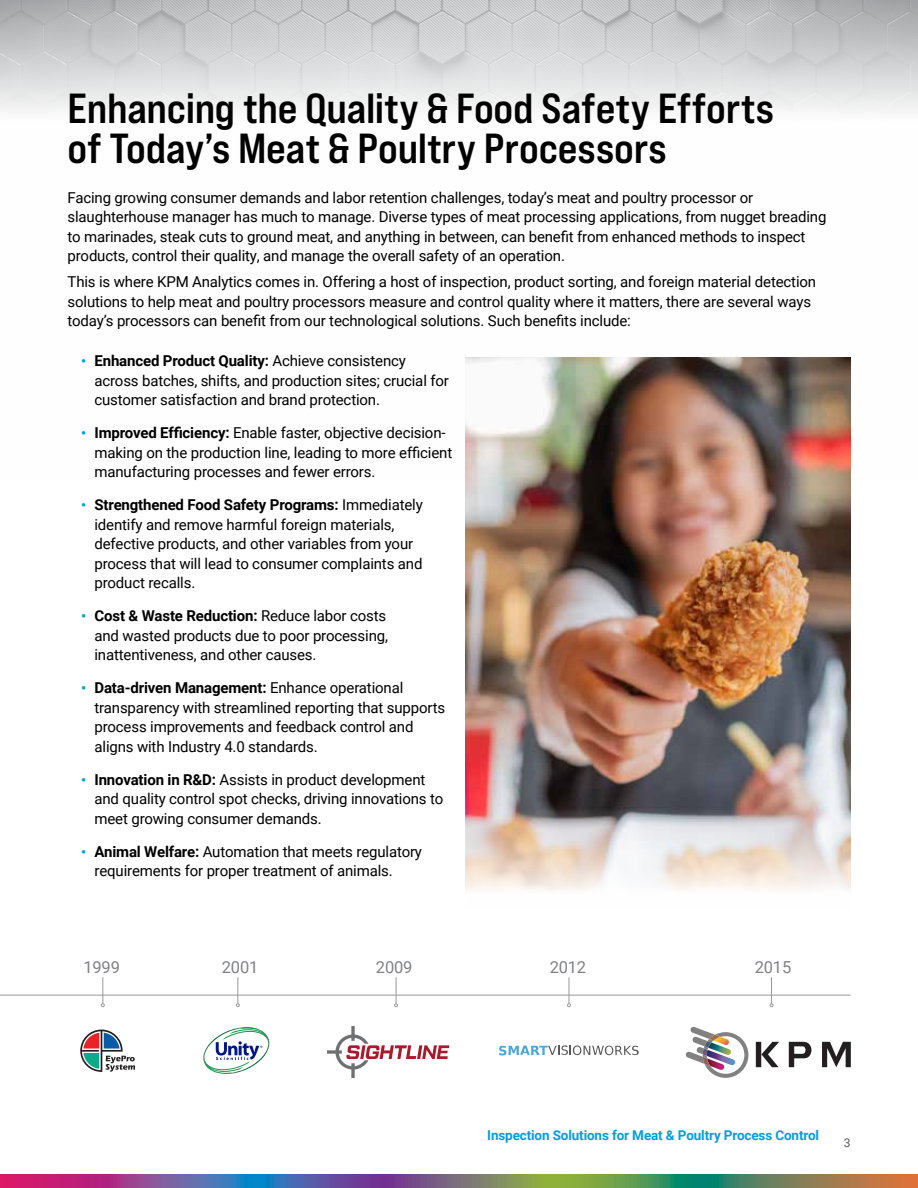
<style>
.page{position:relative;width:918px;height:1188px;background:#fff}
.page>*{position:absolute;margin:0;border:0;box-sizing:border-box;transform-origin:0 0}
.t1{font:42px/40.5px "Bebas Neue Pro Exp Bd";letter-spacing:-.005em;color:#000}
.t2{font:16.5px "Roboto";letter-spacing:-.01em;color:#808184}
.t3{font:15px/19.5px "Roboto";letter-spacing:-.01em;color:#000}
.t4{font:700 13.5px "Roboto";letter-spacing:-.01em;color:#00a0dd}
.t5{font:12px "Roboto";color:#58595b}
.s1{font-weight:700;font-size:14.25px;color:#00a0dd}
.s2{font-weight:700}
</style>
<div class="page">
<img style="left:0;top:0;width:918px;height:481px">
<svg style="left:1px;top:1174px;width:917px;height:14px;background:#776c75"></svg>
<svg style="left:0;top:1174px;width:1px;height:14px"></svg>
<img style="left:465px;top:358px;width:385px;height:533px">
<hr style="left:0;top:995px;width:850px;height:1px;background:#97989a">
<svg style="left:80px;top:1030px;width:55px;height:42px"></svg>
<svg style="left:203px;top:1027px;width:66px;height:47px"></svg>
<svg style="left:327px;top:1026px;width:122px;height:52px"></svg>
<div style="left:369px;top:1065px;width:73px;height:14px;background:#fff"></div>
<svg style="left:499px;top:1045px;width:140px;height:11px"></svg>
<svg style="left:101px;top:977px;width:4px;height:30px"></svg>
<svg style="left:236px;top:977px;width:4px;height:30px"></svg>
<svg style="left:394px;top:977px;width:4px;height:30px"></svg>
<svg style="left:567px;top:977px;width:4px;height:30px"></svg>
<svg style="left:770px;top:977px;width:3px;height:30px"></svg>
<svg style="left:685px;top:1026px;width:63px;height:52px"></svg>
<svg style="left:756px;top:1042px;width:23px;height:25px"></svg>
<svg style="left:789px;top:1042px;width:22px;height:25px"></svg>
<svg style="left:822px;top:1042px;width:29px;height:25px"></svg>
<h1 class="t1" style="left:68px;top:87px;width:708px">Enhancing the Quality &amp; Food Safety Efforts of Today’s Meat &amp; Poultry Processors</h1>
<p class="t3" style="left:68px;top:187px;width:760px">Facing growing consumer demands and labor retention challenges, today’s meat and poultry processor or slaughterhouse manager has much to manage. Diverse types of meat processing applications, from nugget breading to marinades, steak cuts to ground meat, and anything in between, can benefit from enhanced methods to inspect products, control their quality, and manage the overall safety of an operation.</p>
<p class="t3" style="left:68px;top:272px;width:750px">This is where KPM Analytics comes in. Offering a host of inspection, product sorting, and foreign material detection solutions to help meat and poultry processors measure and control quality where it matters, there are several ways today’s processors can benefit from our technological solutions. Such benefits include:</p>
<p class="t3" style="left:94px;top:350px;width:356px;text-indent:-14px"><span class="s1">•</span> <span class="s2">Enhanced Product Quality:</span> Achieve consistency across batches, shifts, and production sites; crucial for customer satisfaction and brand protection.</p>
<p class="t3" style="left:94px;top:422px;width:359px;text-indent:-14px"><span class="s1">•</span> <span class="s2">Improved Efficiency:</span> Enable faster, objective decision&shy;making on the production line, leading to more efficient manufacturing processes and fewer errors.</p>
<p class="t3" style="left:94px;top:494px;width:330px;text-indent:-14px"><span class="s1">•</span> <span class="s2">Strengthened Food Safety Programs:</span> Immediately identify and remove harmful foreign materials, defective products, and other variables from your process that will lead to consumer complaints and product recalls.</p>
<p class="t3" style="left:94px;top:605px;width:295px;text-align:justify;text-indent:-14px"><span class="s1">•</span> <span class="s2">Cost &amp; Waste Reduction:</span> Reduce labor costs and wasted products due to poor processing, inattentiveness, and other causes.</p>
<p class="t3" style="left:94px;top:677px;width:352px;text-indent:-14px"><span class="s1">•</span> <span class="s2">Data-driven Management:</span> Enhance operational transparency with streamlined reporting that supports process improvements and feedback control and aligns with Industry 4.0 standards.</p>
<p class="t3" style="left:94px;top:769px;width:350px;text-indent:-14px"><span class="s1">•</span> <span class="s2">Innovation in R&amp;D:</span> Assists in product development and quality control spot checks, driving innovations to meet growing consumer demands.</p>
<p class="t3" style="left:94px;top:841px;width:329px;text-indent:-14px"><span class="s1">•</span> <span class="s2">Animal Welfare:</span> Automation that meets regulatory requirements for proper treatment of animals.</p>
<p class="t2" style="left:83px;top:955px;width:38px">1999</p>
<p class="t2" style="left:222px;top:955px;width:38px">2001</p>
<p class="t2" style="left:376px;top:955px;width:38px">2009</p>
<p class="t2" style="left:550px;top:955px;width:38px">2012</p>
<p class="t2" style="left:755px;top:955px;width:38px">2015</p>
<p class="t4" style="left:487px;top:1125px;width:333px">Inspection Solutions for Meat &amp; Poultry Process Control</p>
<p class="t5" style="left:844px;top:1134px;width:8px">3</p>
</div>
